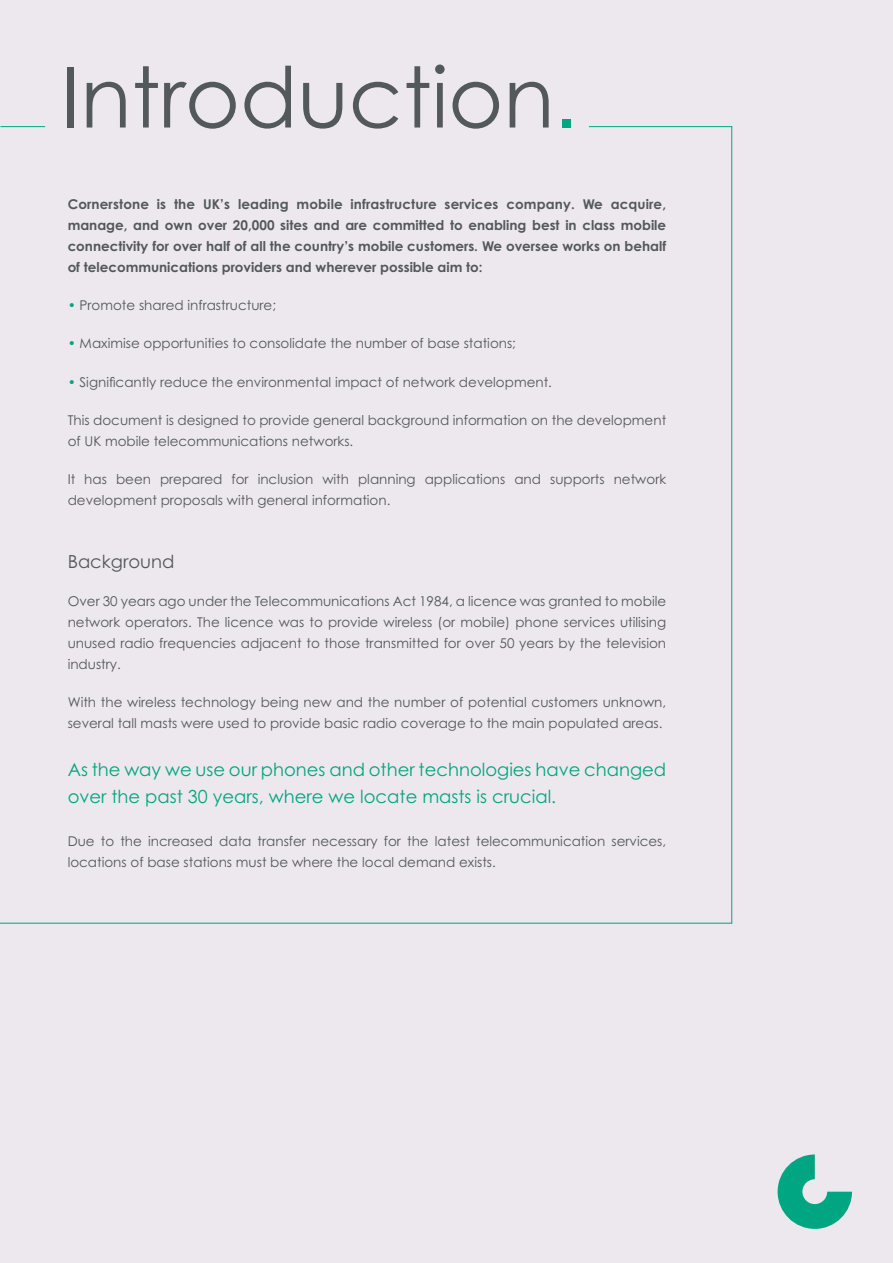
<style>
.page{position:relative;width:893px;height:1263px;background:#ede8ed}
.page>*{position:absolute;margin:0;border:0;box-sizing:border-box;transform-origin:0 0}
.t1{font:84px "Century Gothic Pro";color:#53585b}
.t2{font:18px/27px "Century Gothic Pro";color:#00a682}
.t3{font:18px "Century Gothic Pro";color:#53585b}
.t4{font:13.5px/21px "Century Gothic Pro";color:#53585b}
.t5{font:700 13.5px/21px "Century Gothic Pro";color:#53585b;text-align:justify}
.s1{font-family:"Arial";color:#00a682}
.s2{color:#00a682}
</style>
<div class="page">
<hr style="left:0;top:126px;width:45px;height:1px;background:#00a682">
<hr style="left:589px;top:126px;width:143px;height:1px;background:#00a682">
<hr style="left:731px;top:126px;width:1px;height:797px;background:#00a682">
<svg style="left:778px;top:1154px;width:74px;height:75px"></svg>
<hr style="left:0;top:923px;width:732px;height:1px;background:#00a682">
<h1 class="t1" style="left:61px;top:46px;width:518px">Introduction<span class="s1">.</span></h1>
<p class="t5" style="left:68px;top:194px;width:600px">Cornerstone is the UK’s leading mobile infrastructure services company. We acquire, manage, and own over 20,000 sites and are committed to enabling best in class mobile connectivity for over half of all the country’s mobile customers. We oversee works on behalf of telecommunications providers and wherever possible aim to:</p>
<p class="t4" style="left:68px;top:295px;width:210px"><span class="s2">•</span> Promote shared infrastructure;</p>
<p class="t4" style="left:68px;top:333px;width:450px"><span class="s2">•</span> Maximise opportunities to consolidate the number of base stations;</p>
<p class="t4" style="left:68px;top:371px;width:486px"><span class="s2">•</span> Significantly reduce the environmental impact of network development.</p>
<p class="t4" style="left:68px;top:409px;width:600px">This document is designed to provide general background information on the development of UK mobile telecommunications networks.</p>
<p class="t4" style="left:68px;top:468px;width:600px">It has been prepared for inclusion with planning applications and supports network development proposals with general information.</p>
<h2 class="t3" style="left:68px;top:551px;width:108px">Background</h2>
<p class="t4" style="left:68px;top:590px;width:600px;text-align:justify">Over 30 years ago under the Telecommunications Act 1984, a licence was granted to mobile network operators. The licence was to provide wireless (or mobile) phone services utilising unused radio frequencies adjacent to those transmitted for over 50 years by the television industry.</p>
<p class="t4" style="left:68px;top:691px;width:600px">With the wireless technology being new and the number of potential customers unknown, several tall masts were used to provide basic radio coverage to the main populated areas.</p>
<h2 class="t2" style="left:68px;top:756px;width:600px">As the way we use our phones and other technologies have changed over the past 30 years, where we locate masts is crucial.</h2>
<p class="t4" style="left:68px;top:830px;width:600px">Due to the increased data transfer necessary for the latest telecommunication services, locations of base stations must be where the local demand exists.</p>
</div>
